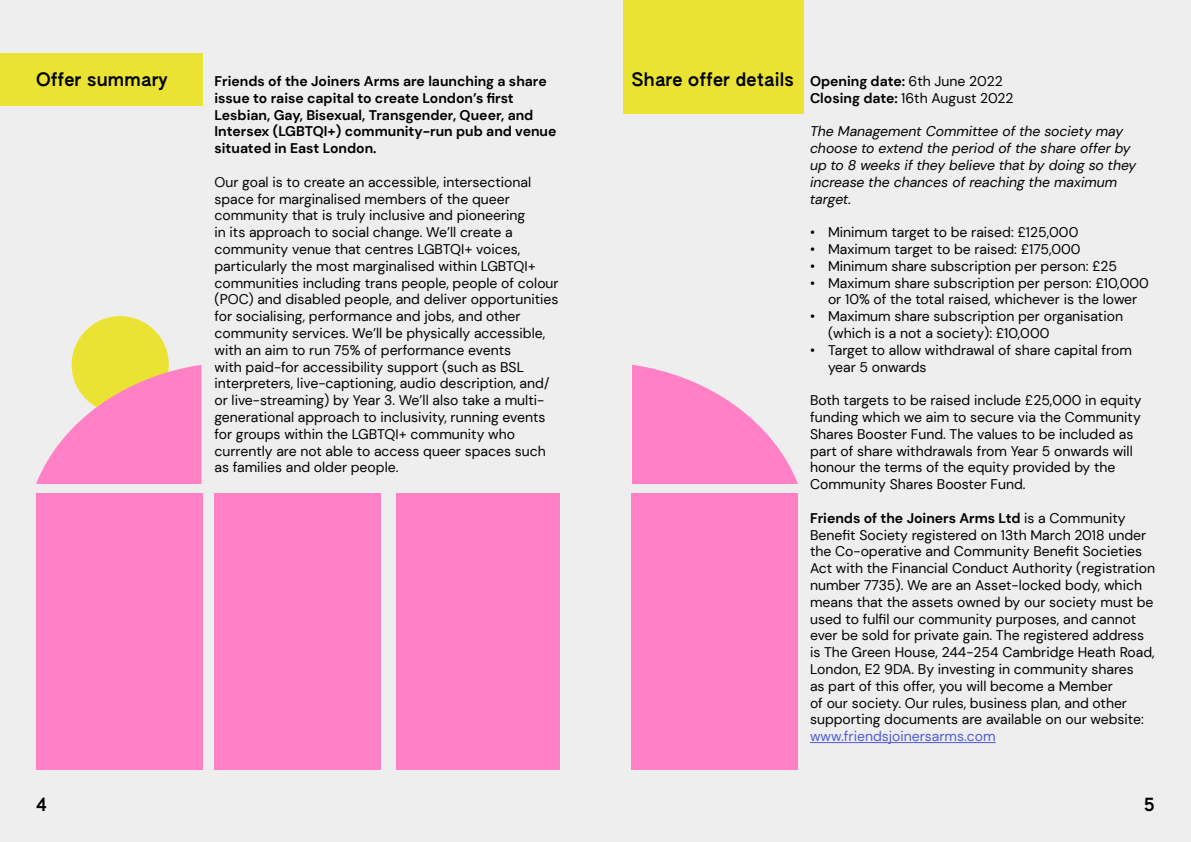
<style>
.page{position:relative;width:1191px;height:842px;background:#eee}
.page>*{position:absolute;margin:0;border:0;box-sizing:border-box;transform-origin:0 0}
.t1{font:18px "AUTHENTIC Sans 130";letter-spacing:.01em;color:#000}
.t2{font:14px/16.8px "DM Sans";color:#000}
.t3{font:700 14px/16.8px "DM Sans";color:#000}
.t4{font:italic 14px/16.8px "DM Sans";color:#000}
.t5{font:14px "DM Sans";color:#4f5cd6}
.s1{font-weight:700}
</style>
<div class="page">
<div style="left:72px;top:316px;width:97px;height:97px;background:#eae333;border-radius:50%"></div>
<div style="left:0;top:53px;width:202px;height:52px;background:#eae333"></div>
<div style="left:623px;top:0;width:181px;height:113px;background:#eae333"></div>
<div style="left:396px;top:493px;width:163px;height:277px;background:#ff80c5"></div>
<div style="left:631px;top:493px;width:167px;height:277px;background:#ff80c5"></div>
<div style="left:214px;top:493px;width:167px;height:277px;background:#ff80c5"></div>
<div style="left:36px;top:493px;width:166px;height:277px;background:#ff80c5"></div>
<svg style="left:632px;top:365px;width:166px;height:119px;fill:#ff80c5"></svg>
<svg style="left:36px;top:365px;width:166px;height:119px;fill:#ff80c5"></svg>
<hr style="left:810px;top:742px;width:185px;height:1px;background:#4f5cd6">
<p class="t1" style="left:36px;top:68px;width:133px">Offer summary</p>
<p class="t3" style="left:214px;top:73px;width:343px">Friends of the Joiners Arms are launching a share issue to raise capital to create London’s first Lesbian, Gay, Bisexual, Transgender, Queer, and Intersex (LGBTQI+) community-run pub and venue situated in East London.</p>
<p class="t2" style="left:214px;top:173px;width:346px">Our goal is to create an accessible, intersectional space for marginalised members of the queer community that is truly inclusive and pioneering<br>in its approach to social change. We’ll create a community venue that centres LGBTQI+ voices, particularly the most marginalised within LGBTQI+ communities including trans people, people of colour (POC) and disabled people, and deliver opportunities for socialising, performance and jobs, and other community services. We’ll be physically accessible, with an aim to run 75% of performance events<br>with paid-for accessibility support (such as BSL interpreters, live-captioning, audio description, and/ or live-streaming) by Year 3. We’ll also take a multi&shy;generational approach to inclusivity, running events for groups within the LGBTQI+ community who currently are not able to access queer spaces such as families and older people.</p>
<p class="t1" style="left:631px;top:68px;width:164px">Share offer details</p>
<p class="t2" style="left:810px;top:73px;width:205px"><span class="s1">Opening date:</span> 6th June 2022<br><span class="s1">Closing date:</span> 16th August 2022</p>
<p class="t4" style="left:810px;top:123px;width:328px">The Management Committee of the society may choose to extend the period of the share offer by up to 8 weeks if they believe that by doing so they increase the chances of reaching the maximum target.</p>
<p class="t2" style="left:810px;top:224px;width:270px">• Minimum target to be raised: £125,000</p>
<p class="t2" style="left:810px;top:241px;width:272px">• Maximum target to be raised: £175,000</p>
<p class="t2" style="left:810px;top:257px;width:309px">• Minimum share subscription per person: £25</p>
<p class="t2" style="left:810px;top:274px;width:340px;text-align:center">• Maximum share subscription per person: £10,000 or 10% of the total raised, whichever is the lower</p>
<p class="t2" style="left:828px;top:308px;width:296px;text-indent:-18px">• Maximum share subscription per organisation (which is a not a society): £10,000</p>
<p class="t2" style="left:828px;top:341px;width:305px;text-indent:-18px">• Target to allow withdrawal of share capital from year 5 onwards</p>
<p class="t2" style="left:810px;top:392px;width:333px">Both targets to be raised include £25,000 in equity funding which we aim to secure via the Community Shares Booster Fund. The values to be included as part of share withdrawals from Year 5 onwards will honour the terms of the equity provided by the Community Shares Booster Fund.</p>
<p class="t2" style="left:810px;top:509px;width:346px"><span class="s1">Friends of the Joiners Arms Ltd</span> is a Community Benefit Society registered on 13th March 2018 under the Co-operative and Community Benefit Societies Act with the Financial Conduct Authority (registration number 7735). We are an Asset-locked body, which means that the assets owned by our society must be used to fulfil our community purposes, and cannot ever be sold for private gain. The registered address is The Green House, 244-254 Cambridge Heath Road, London, E2 9DA. By investing in community shares<br>as part of this offer, you will become a Member<br>of our society. Our rules, business plan, and other supporting documents are available on our website:</p>
<p class="t5" style="left:810px;top:728px;width:187px">www.friendsjoinersarms.com</p>
<p class="t1" style="left:36px;top:793px;width:12px">4</p>
<p class="t1" style="left:1144px;top:793px;width:12px">5</p>
</div>
